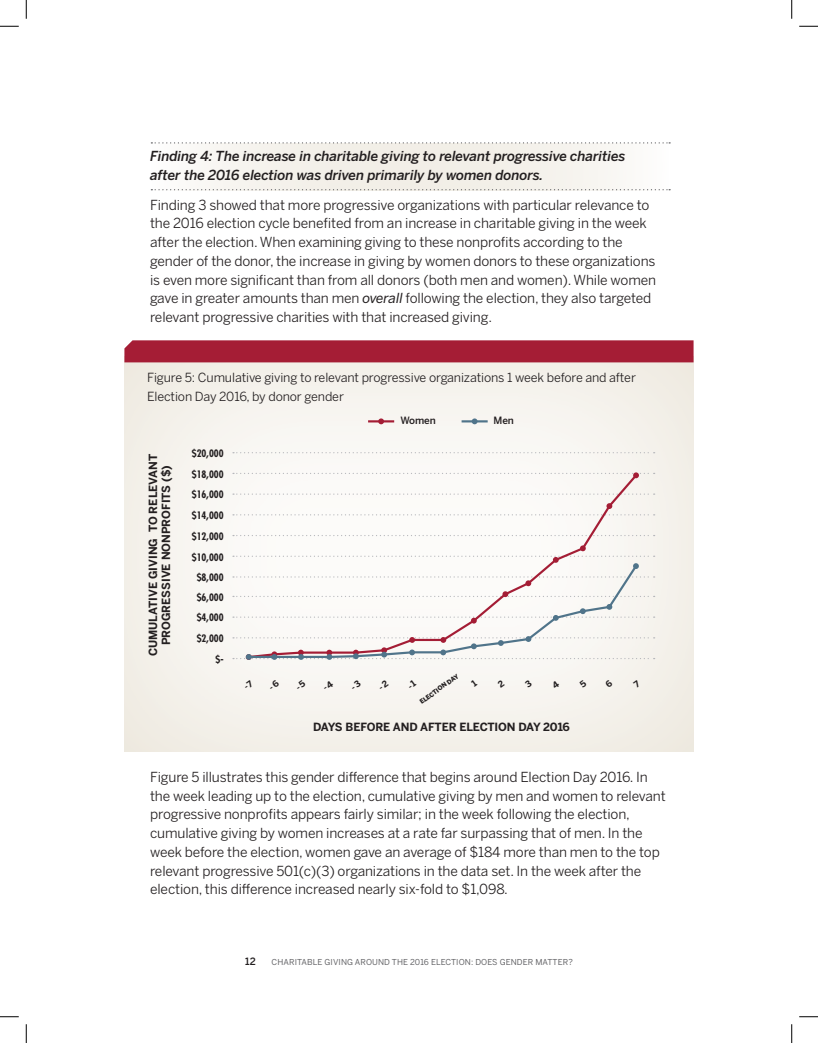
<style>
.page{position:relative;width:818px;height:1043px;background:#fff}
.page>*{position:absolute;margin:0;border:0;box-sizing:border-box;transform-origin:0 0}
.t1{font:13.75px/18.8px "Benton Sans";letter-spacing:-.01em;color:#231f20}
.t2{font:italic 500 13.75px/18.8px "Benton Sans";letter-spacing:-.01em;color:#231f20}
.t3{font:12.5px/18.8px "Benton Sans";letter-spacing:-.01em;color:#231f20}
.t4{font:700 11.25px/13.1px "Benton Sans";letter-spacing:-.01em;color:#231f20;text-align:center}
.t5{font:700 condensed 10px/20.8px "Futura";color:#231f20;text-align:center}
.t6{font:500 10px "Benton Sans";letter-spacing:-.01em;color:#231f20}
.t7{font:8.12px "Benton Sans";letter-spacing:.01em;color:#636366}
.t8{font:900 6.25px "Benton Sans";color:#231f20}
.s1{font-style:italic}
</style>
<div class="page">
<div style="left:149px;top:142px;width:521px;height:49px;background:#ac9765;opacity:.43"></div>
<svg style="left:151px;top:142px;width:519px;height:1px"></svg>
<svg style="left:151px;top:189px;width:519px;height:1px"></svg>
<div style="left:124px;top:354px;width:570px;height:397px;background:#f5f3ed"></div>
<svg style="left:233px;top:452px;width:421px;height:1px"></svg>
<svg style="left:233px;top:493px;width:421px;height:2px"></svg>
<svg style="left:233px;top:535px;width:421px;height:1px"></svg>
<div style="left:124px;top:340px;width:569px;height:22px;background:#a51d35"></div>
<svg style="left:378px;top:418px;width:6px;height:6px"></svg>
<hr style="left:368px;top:420px;width:26px;height:2px;background:#a41d35">
<svg style="left:471px;top:418px;width:6px;height:6px"></svg>
<hr style="left:461px;top:420px;width:26px;height:2px;background:#50748a">
<svg style="left:233px;top:473px;width:421px;height:1px"></svg>
<div style="left:246px;top:472px;width:393px;height:73px;background:#fbfaf8"></div>
<svg style="left:233px;top:637px;width:421px;height:23px"></svg>
<svg style="left:233px;top:545px;width:421px;height:18px"></svg>
<svg style="left:246px;top:563px;width:393px;height:96px"></svg>
<svg style="left:0;top:25px;width:19px;height:2px"></svg>
<svg style="left:799px;top:25px;width:19px;height:2px"></svg>
<svg style="left:0;top:1016px;width:19px;height:1px"></svg>
<svg style="left:799px;top:1016px;width:19px;height:1px"></svg>
<svg style="left:25px;top:0;width:2px;height:19px"></svg>
<svg style="left:25px;top:1024px;width:2px;height:18px"></svg>
<svg style="left:791px;top:0;width:1px;height:19px"></svg>
<svg style="left:791px;top:1024px;width:1px;height:18px"></svg>
<p class="t2" style="left:150px;top:147px;width:477px">Finding 4: The increase in charitable giving to relevant progressive charities after the 2016 election was driven primarily by women donors.</p>
<p class="t1" style="left:150px;top:195px;width:507px">Finding 3 showed that more progressive organizations with particular relevance to the 2016 election cycle benefited from an increase in charitable giving in the week after the election. When examining giving to these nonprofits according to the gender of the donor, the increase in giving by women donors to these organizations is even more significant than from all donors (both men and women). While women gave in greater amounts than men <span class="s1">overall</span> following the election, they also targeted relevant progressive charities with that increased giving.</p>
<p class="t3" style="left:147px;top:368px;width:490px">Figure 5: Cumulative giving to relevant progressive organizations 1 week before and after<br>Election Day 2016, by donor gender</p>
<p class="t6" style="left:400px;top:414px;width:37px">Women</p>
<p class="t6" style="left:493px;top:414px;width:22px">Men</p>
<p class="t4" style="left:147px;top:656px;width:204px;rotate:-90deg">CUMULATIVE GIVING TO RELEVANT<br>PROGRESSIVE NONPROFITS ($)</p>
<p class="t5" style="left:192px;top:443px;width:33px">$20,000 $18,000 $16,000 $14,000 $12,000 $10,000 $8,000</p>
<p class="t5" style="left:197px;top:586px;width:28px;text-align:right">$6,000 $4,000 $2,000 $-</p>
<p class="t8" style="left:418px;top:699px;width:48px;rotate:-36deg">ELECTION DAY</p>
<p class="t4" style="left:313px;top:720px;width:258px">DAYS BEFORE AND AFTER ELECTION DAY 2016</p>
<p class="t1" style="left:150px;top:767px;width:517px">Figure 5 illustrates this gender difference that begins around Election Day 2016. In the week leading up to the election, cumulative giving by men and women to relevant progressive nonprofits appears fairly similar; in the week following the election, cumulative giving by women increases at a rate far surpassing that of men. In the week before the election, women gave an average of $184 more than men to the top relevant progressive 501(c)(3) organizations in the data set. In the week after the election, this difference increased nearly six-fold to $1,098.</p>
<p class="t6" style="left:245px;top:954px;width:12px">12</p>
<p class="t7" style="left:271px;top:956px;width:303px">CHARITABLE GIVING AROUND THE 2016 ELECTION: DOES GENDER MATTER?</p>
</div>
